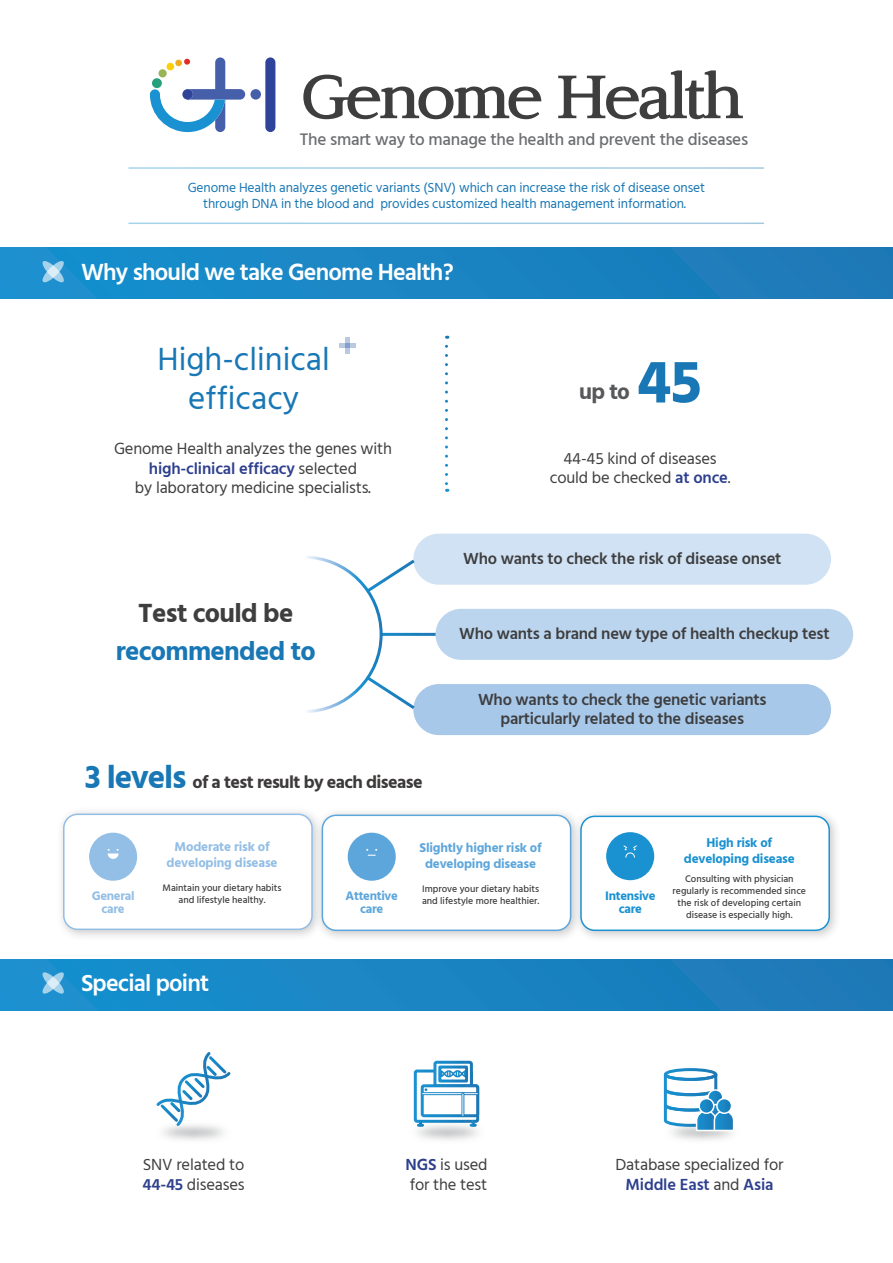
<style>
.page{position:relative;width:893px;height:1263px;background:#fff}
.page>*{position:absolute;margin:0;border:0;box-sizing:border-box;transform-origin:0 0}
.t1{font:700 61.5px "Hind";color:#1877b4}
.t2{font:33px/39.6px "Hind";color:#1877b4;text-align:center}
.t3{font:700 27px "Hind";letter-spacing:-.025em;color:#1877b4}
.t4{font:700 27px "Hind";letter-spacing:-.025em;color:#3e3e3f}
.t5{font:600 24px "Hind";letter-spacing:-.035em;color:#fff}
.t6{font:700 22.5px "Hind";color:#57585a}
.t7{font:700 18px "Hind";letter-spacing:-.035em;color:#3d3a3a}
.t8{font:500 17.1px "Hind";letter-spacing:-.015em;color:#6c6d70}
.t9{font:16.5px/19.8px "Hind";letter-spacing:-.01em;color:#3e3e3f;text-align:center}
.t10{font:600 16.5px/19.8px "Hind";letter-spacing:-.015em;color:#3e3e3f;text-align:center}
.t11{font:13.5px/16.2px "Hind";letter-spacing:-.01em;color:#1877b4;text-align:center}
.t12{font:700 13.2px/15.8px "Hind";letter-spacing:-.015em;color:#5da6db;text-align:center}
.t13{font:700 13.2px/15.8px "Hind";letter-spacing:-.015em;color:#93bee5;text-align:center}
.t14{font:700 13.2px/15.8px "Hind";letter-spacing:-.015em;color:#1a91d1;text-align:center}
.t15{font:700 12.75px/12.8px "Hind";letter-spacing:-.025em;color:#5da6db;text-align:center}
.t16{font:700 12.75px/12.8px "Hind";letter-spacing:-.025em;color:#1a91d1;text-align:center}
.t17{font:700 12.75px "Hind";letter-spacing:-.025em;color:#93bee5}
.t18{font:500 9.75px/12px "Hind";color:#3e3e3f;text-align:center}
.s1{font-weight:600;color:#2d3f8d}
.s2{font-size:33px;color:#1877b4}
</style>
<div class="page">
<div style="left:413px;top:534px;width:418px;height:51px;background:#d0e2f3;border-radius:26px"></div>
<div style="left:435px;top:609px;width:418px;height:51px;background:#bcd5ee;border-radius:26px"></div>
<div style="left:0;top:248px;width:893px;height:51px;background:#1a84c2"></div>
<div style="left:0;top:959px;width:893px;height:51px;background:#1a84c2"></div>
<svg style="left:303px;top:75px;width:238px;height:44px"></svg>
<svg style="left:558px;top:70px;width:185px;height:49px"></svg>
<div style="left:250px;top:89px;width:11px;height:11px;background:#455fab;border-radius:50%"></div>
<div style="left:265px;top:57px;width:10px;height:75px;background:#2f439b;border-radius:5px"></div>
<svg style="left:150px;top:57px;width:95px;height:75px"></svg>
<img style="left:328px;top:812px;width:241px;height:126px">
<div style="left:322px;top:815px;width:249px;height:115px;background:#fff;border-radius:14px"></div>
<div style="left:322px;top:814px;width:249px;height:117px;border:2px solid #5da6db;border-radius:14px"></div>
<div style="left:348px;top:833px;width:48px;height:48px;background:#5da6db;border-radius:50%"></div>
<svg style="left:366px;top:849px;width:11px;height:7px"></svg>
<img style="left:62px;top:811px;width:266px;height:125px">
<div style="left:64px;top:814px;width:248px;height:115px;background:#fff;border-radius:14px"></div>
<div style="left:63px;top:813px;width:250px;height:117px;border:2px solid #93bee5;border-radius:14px"></div>
<div style="left:89px;top:833px;width:48px;height:48px;background:#93bee5;border-radius:50%"></div>
<svg style="left:108px;top:849px;width:11px;height:10px"></svg>
<img style="left:569px;top:813px;width:267px;height:125px">
<div style="left:581px;top:816px;width:248px;height:114px;background:#fff;border-radius:14px"></div>
<div style="left:580px;top:816px;width:250px;height:115px;border:2px solid #1a91d1;border-radius:14px"></div>
<div style="left:606px;top:832px;width:48px;height:48px;background:#1a91d1;border-radius:50%"></div>
<svg style="left:623px;top:845px;width:14px;height:13px"></svg>
<div style="left:413px;top:684px;width:418px;height:51px;background:#a7c8e9;border-radius:26px"></div>
<hr style="left:301px;top:633px;width:135px;height:3px;background:#fff">
<svg style="left:307px;top:554px;width:111px;height:160px"></svg>
<div style="left:345px;top:337px;width:5px;height:17px;background:#bac9e3"></div>
<svg style="left:339px;top:343px;width:17px;height:5px"></svg>
<svg style="left:156px;top:1052px;width:75px;height:77px"></svg>
<div style="left:433px;top:1061px;width:40px;height:26px;border:3px solid #fff;border-radius:2px"></div>
<div style="left:438px;top:1065px;width:30px;height:17px;border:3px solid #fff"></div>
<svg style="left:413px;top:1068px;width:67px;height:59px"></svg>
<div style="left:664px;top:1068px;width:53px;height:13px;border:3px solid #fff;border-radius:50%"></div>
<svg style="left:663px;top:1071px;width:72px;height:61px"></svg>
<div style="left:717px;top:1098px;width:15px;height:15px;background:#1986c4;border-radius:7px"></div>
<div style="left:716px;top:1098px;width:16px;height:16px;border:2px solid #fff;border-radius:50%"></div>
<svg style="left:43px;top:261px;width:21px;height:21px"></svg>
<svg style="left:43px;top:972px;width:21px;height:22px"></svg>
<svg style="left:445px;top:346px;width:3px;height:146px"></svg>
<p class="t8" style="left:300px;top:127px;width:450px">The smart way to manage the health and prevent the diseases</p>
<p class="t11" style="left:188px;top:180px;width:519px">Genome Health analyzes genetic variants (SNV) which can increase the risk of disease onset through DNA in the blood and provides customized health management information.</p>
<h3 class="t5" style="left:81px;top:255px;width:374px">Why should we take Genome Health?</h3>
<h2 class="t2" style="left:158px;top:341px;width:174px">High-clinical efficacy</h2>
<p class="t9" style="left:114px;top:439px;width:279px">Genome Health analyzes the genes with <span class="s1">high-clinical efficacy</span> selected<br>by laboratory medicine specialists.</p>
<h3 class="t6" style="left:579px;top:378px;width:52px">up to</h3>
<h1 class="t1" style="left:637px;top:345px;width:66px">45</h1>
<p class="t9" style="left:550px;top:449px;width:182px">44-45 kind of diseases could be checked <span class="s1">at once</span>.</p>
<p class="t10" style="left:463px;top:550px;width:320px">Who wants to check the risk of disease onset</p>
<h3 class="t4" style="left:138px;top:597px;width:157px">Test could be</h3>
<h3 class="t3" style="left:116px;top:634px;width:201px">recommended to</h3>
<p class="t7" style="left:85px;top:771px;width:339px"><span class="s2">3 levels</span> of a test result by each disease</p>
<p class="t10" style="left:459px;top:625px;width:372px">Who wants a brand new type of health checkup test</p>
<p class="t10" style="left:478px;top:690px;width:290px">Who wants to check the genetic variants particularly related to the diseases</p>
<p class="t17" style="left:92px;top:888px;width:44px">General</p>
<p class="t17" style="left:102px;top:901px;width:25px">care</p>
<p class="t13" style="left:167px;top:839px;width:112px">Moderate risk of developing disease</p>
<p class="t18" style="left:163px;top:882px;width:121px">Maintain your dietary habits and lifestyle healthy.</p>
<p class="t16" style="left:605px;top:890px;width:52px">Intensive care</p>
<p class="t12" style="left:419px;top:840px;width:124px">Slightly higher risk of developing disease</p>
<p class="t18" style="left:422px;top:883px;width:118px">Improve your dietary habits</p>
<p class="t15" style="left:346px;top:890px;width:54px">Attentive care</p>
<p class="t18" style="left:422px;top:895px;width:119px">and lifestyle more healthier.</p>
<p class="t14" style="left:684px;top:835px;width:112px">High risk of developing disease</p>
<p class="t18" style="left:673px;top:873px;width:135px">Consulting with physician regularly is recommended since the risk of developing certain disease is especially high.</p>
<h3 class="t5" style="left:81px;top:967px;width:130px">Special point</h3>
<p class="t9" style="left:142px;top:1155px;width:104px;text-align:left">SNV related to<br><span class="s1">44-45</span> diseases</p>
<p class="t9" style="left:406px;top:1155px;width:84px;text-align:left"><span class="s1">NGS</span> is used for the test</p>
<p class="t9" style="left:615px;top:1155px;width:170px">Database specialized for<br><span class="s1">Middle East</span> and <span class="s1">Asia</span></p>
</div>
